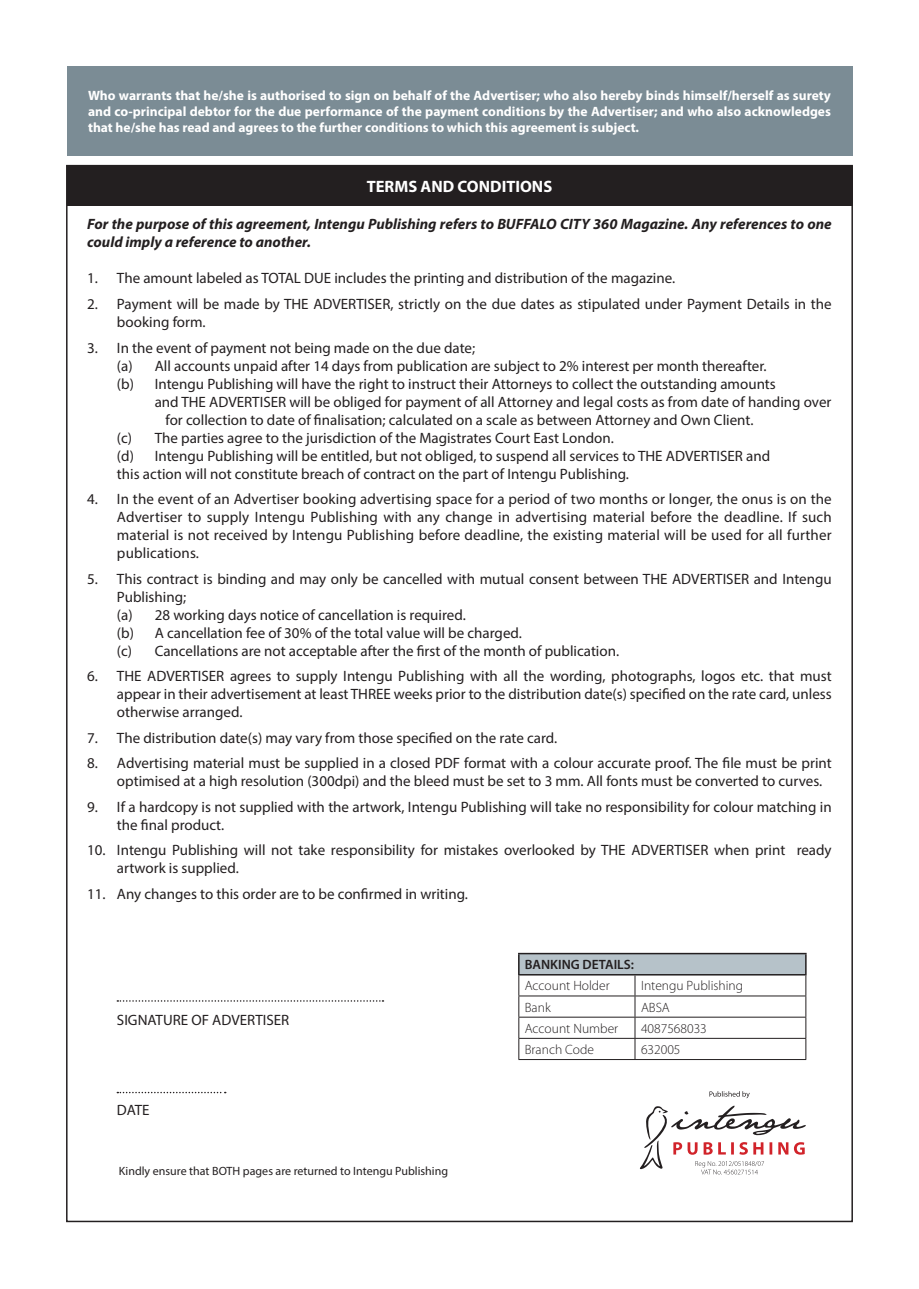
<style>
.page{position:relative;width:919px;height:1289px;background:#fff}
.page>*{position:absolute;margin:0;border:0;box-sizing:border-box;transform-origin:0 0}
.t1{font:700 16.5px "Myriad Pro";color:#fff}
.t2{font:15px/18px "Myriad Pro";color:#231f20}
.t3{font:italic 700 15px/18px "Myriad Pro";color:#231f20}
.t4{font:700 13.5px/16.2px "Myriad Pro";color:#fff;text-align:justify}
.t5{font:300 13.5px "Myriad Pro";color:#231f20}
.t6{font:600 13.5px "Myriad Pro";color:#231f20}
.t7{font:12px "Myriad Pro";color:#231f20}
</style>
<div class="page">
<div style="left:67px;top:166px;width:785px;height:39px;background:#231f20"></div>
<div style="left:67px;top:67px;width:785px;height:88px;background:#7b8c95"></div>
<svg style="left:117px;top:1000px;width:266px;height:1px"></svg>
<svg style="left:117px;top:1091px;width:109px;height:2px"></svg>
<div style="left:519px;top:953px;width:286px;height:21px;background:#b6c2c9"></div>
<hr style="left:518px;top:995px;width:117px;height:1px;background:#231f20">
<hr style="left:635px;top:995px;width:171px;height:1px;background:#231f20">
<hr style="left:518px;top:1016px;width:117px;height:1px;background:#231f20">
<hr style="left:635px;top:1016px;width:171px;height:1px;background:#231f20">
<svg style="left:634px;top:975px;width:1px;height:84px"></svg>
<hr style="left:518px;top:1037px;width:117px;height:1px;background:#231f20">
<hr style="left:635px;top:1037px;width:171px;height:1px;background:#231f20">
<hr style="left:518px;top:1059px;width:117px;height:1px;background:#231f20">
<hr style="left:635px;top:1059px;width:171px;height:1px;background:#231f20">
<hr style="left:518px;top:952px;width:117px;height:2px;background:#231f20">
<svg style="left:518px;top:954px;width:1px;height:105px"></svg>
<hr style="left:635px;top:952px;width:171px;height:2px;background:#231f20">
<svg style="left:805px;top:954px;width:1px;height:105px"></svg>
<hr style="left:518px;top:974px;width:117px;height:1px;background:#231f20">
<hr style="left:635px;top:974px;width:171px;height:1px;background:#231f20">
<svg style="left:639px;top:1105px;width:166px;height:69px"></svg>
<svg style="left:709px;top:1091px;width:40px;height:7px"></svg>
<p class="t4" style="left:88px;top:87px;width:744px">Who warrants that he/she is authorised to sign on behalf of the Advertiser; who also hereby binds himself/herself as surety and co-principal debtor for the due performance of the payment conditions by the Advertiser; and who also acknowledges that he/she has read and agrees to the further conditions to which this agreement is subject.</p>
<p class="t1" style="left:366px;top:176px;width:187px">TERMS AND CONDITIONS</p>
<p class="t3" style="left:87px;top:215px;width:746px">For the purpose of this agreement, Intengu Publishing refers to BUFFALO CITY 360 Magazine. Any references to one could imply a reference to another.</p>
<p class="t2" style="left:87px;top:269px;width:589px">1. The amount labeled as TOTAL DUE includes the printing and distribution of the magazine.</p>
<p class="t2" style="left:117px;top:295px;width:716px;text-indent:-30px">2. Payment will be made by THE ADVERTISER, strictly on the due dates as stipulated under Payment Details in the booking form.</p>
<p class="t2" style="left:87px;top:338px;width:389px">3. In the event of payment not being made on the due date;</p>
<p class="t2" style="left:117px;top:356px;width:651px">(a) All accounts unpaid after 14 days from publication are subject to 2% interest per month thereafter.</p>
<p class="t2" style="left:117px;top:374px;width:660px">(b) Intengu Publishing will have the right to instruct their Attorneys to collect the outstanding amounts</p>
<p class="t2" style="left:155px;top:392px;width:678px">and THE ADVERTISER will be obliged for payment of all Attorney and legal costs as from date of handing over</p>
<p class="t2" style="left:165px;top:410px;width:589px">for collection to date of finalisation; calculated on a scale as between Attorney and Own Client.</p>
<p class="t2" style="left:117px;top:428px;width:498px">(c) The parties agree to the jurisdiction of the Magistrates Court East London.</p>
<p class="t2" style="left:117px;top:446px;width:654px">(d) Intengu Publishing will be entitled, but not obliged, to suspend all services to THE ADVERTISER and</p>
<p class="t2" style="left:117px;top:464px;width:513px">this action will not constitute breach of contract on the part of Intengu Publishing.</p>
<p class="t2" style="left:117px;top:490px;width:716px;text-align:justify;text-indent:-30px">4. In the event of an Advertiser booking advertising space for a period of two months or longer, the onus is on the Advertiser to supply Intengu Publishing with any change in advertising material before the deadline. If such material is not received by Intengu Publishing before deadline, the existing material will be used for all further publications.</p>
<p class="t2" style="left:117px;top:569px;width:716px;text-indent:-30px">5. This contract is binding and may only be cancelled with mutual consent between THE ADVERTISER and Intengu Publishing;<br>(a) 28 working days notice of cancellation is required.<br>(b) A cancellation fee of 30% of the total value will be charged.<br>(c) Cancellations are not acceptable after the first of the month of publication.</p>
<p class="t2" style="left:117px;top:667px;width:716px;text-align:justify;text-indent:-30px">6. THE ADVERTISER agrees to supply Intengu Publishing with all the wording, photographs, logos etc. that must appear in their advertisement at least THREE weeks prior to the distribution date(s) specified on the rate card, unless otherwise arranged.</p>
<p class="t2" style="left:87px;top:728px;width:471px">7. The distribution date(s) may vary from those specified on the rate card.</p>
<p class="t2" style="left:117px;top:754px;width:716px;text-indent:-30px">8. Advertising material must be supplied in a closed PDF format with a colour accurate proof. The file must be print optimised at a high resolution (300dpi) and the bleed must be set to 3 mm. All fonts must be converted to curves.</p>
<p class="t2" style="left:117px;top:797px;width:716px;text-indent:-30px">9. If a hardcopy is not supplied with the artwork, Intengu Publishing will take no responsibility for colour matching in the final product.</p>
<p class="t2" style="left:117px;top:841px;width:716px;text-indent:-30px">10. Intengu Publishing will not take responsibility for mistakes overlooked by THE ADVERTISER when print ready artwork is supplied.</p>
<p class="t2" style="left:87px;top:884px;width:382px">11. Any changes to this order are to be confirmed in writing.</p>
<p class="t2" style="left:117px;top:1010px;width:174px">SIGNATURE OF ADVERTISER</p>
<p class="t2" style="left:117px;top:1100px;width:34px">DATE</p>
<p class="t7" style="left:119px;top:1163px;width:331px">Kindly ensure that BOTH pages are returned to Intengu Publishing</p>
<p class="t6" style="left:525px;top:956px;width:111px">BANKING DETAILS:</p>
<p class="t5" style="left:525px;top:978px;width:86px">Account Holder</p>
<p class="t5" style="left:641px;top:978px;width:104px">Intengu Publishing</p>
<p class="t5" style="left:525px;top:999px;width:27px">Bank</p>
<p class="t5" style="left:641px;top:999px;width:30px">ABSA</p>
<p class="t5" style="left:525px;top:1020px;width:95px">Account Number</p>
<p class="t5" style="left:641px;top:1020px;width:67px">4087568033</p>
<p class="t5" style="left:525px;top:1042px;width:71px">Branch Code</p>
<p class="t5" style="left:641px;top:1042px;width:41px">632005</p>
</div>
